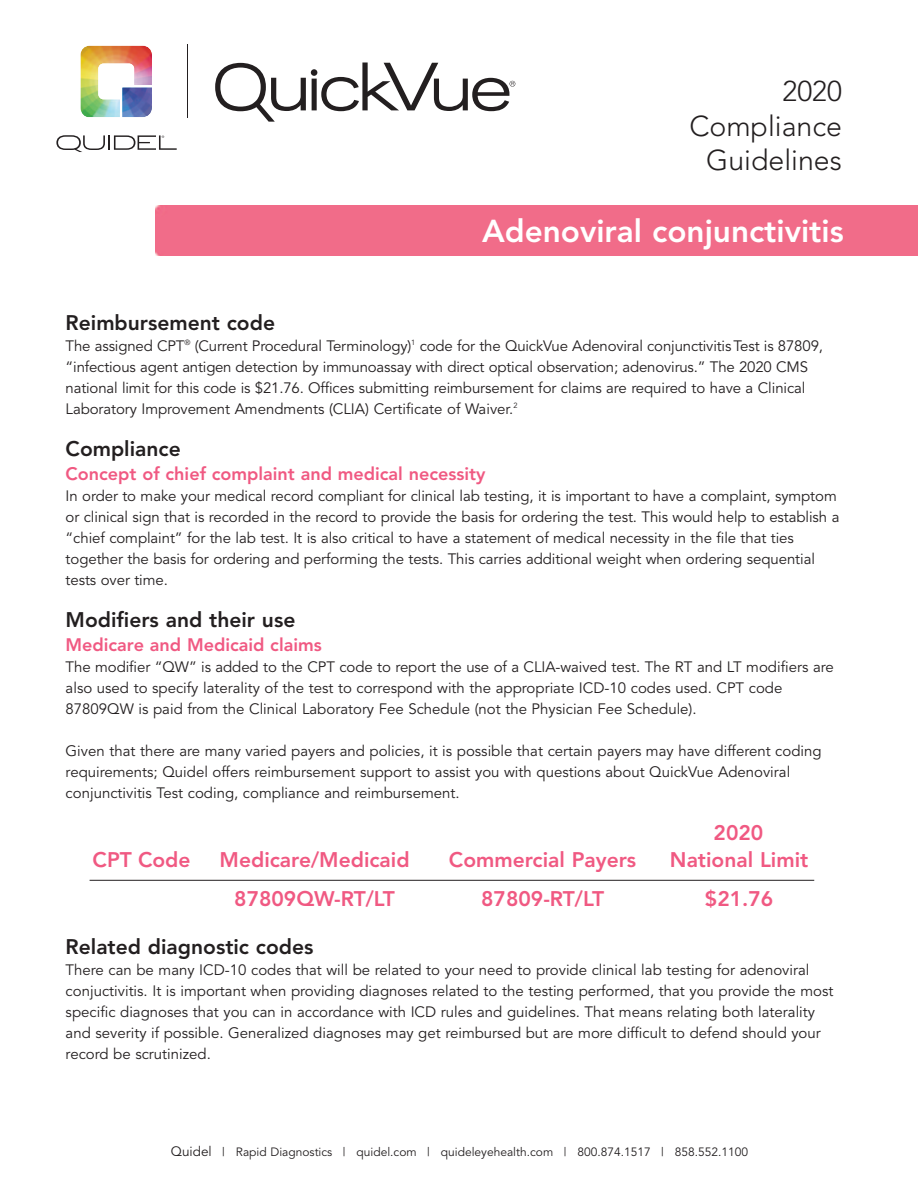
<style>
.page{position:relative;width:918px;height:1188px;background:#fff}
.page>*{position:absolute;margin:0;border:0;box-sizing:border-box;transform-origin:0 0}
.t1{font:800 31.5px "Avenir";color:#fff}
.t2{font:300 28.5px "Avenir";color:#231f20}
.t3{font:800 21px "Avenir";color:#f05982}
.t4{font:800 21px "Avenir";color:#231f20}
.t5{font:800 18px "Avenir";color:#f05982}
.t6{font:15px/21px "Avenir";color:#231f20}
.t7{font:12px "Avenir";color:#231f20}
.s1{font-size:13.5px}
</style>
<div class="page">
<div style="left:155px;top:206px;width:763px;height:49px;background:#f16c89"></div>
<svg style="left:215px;top:63px;width:300px;height:59px"></svg>
<hr style="left:187px;top:45px;width:1px;height:73px;background:#231f20">
<svg style="left:56px;top:135px;width:121px;height:17px"></svg>
<img style="left:80px;top:46px;width:72px;height:71px">
<hr style="left:90px;top:880px;width:724px;height:1px;background:#231f20">
<p class="t2" style="left:783px;top:80px;width:61px">2020</p>
<p class="t2" style="left:689px;top:114px;width:154px">Compliance</p>
<p class="t2" style="left:706px;top:149px;width:137px">Guidelines</p>
<p class="t1" style="left:482px;top:218px;width:363px">Adenoviral conjunctivitis</p>
<p class="t4" style="left:66px;top:314px;width:211px">Reimbursement code</p>
<p class="t6" style="left:66px;top:337px;width:759px">The assigned CPT<sup>®</sup> (Current Procedural Terminology)<sup>1</sup> code for the QuickVue Adenoviral conjunctivitisTest is 87809, “infectious agent antigen detection by immunoassay with direct optical observation; adenovirus.” The 2020 CMS national limit for this code is $21.76. Offices submitting reimbursement for claims are required to have a Clinical Laboratory Improvement Amendments (CLIA) Certificate of Waiver.<sup>2</sup></p>
<p class="t4" style="left:66px;top:440px;width:117px">Compliance</p>
<p class="t5" style="left:66px;top:466px;width:421px">Concept of chief complaint and medical necessity</p>
<p class="t6" style="left:66px;top:487px;width:775px">In order to make your medical record compliant for clinical lab testing, it is important to have a complaint, symptom or clinical sign that is recorded in the record to provide the basis for ordering the test. This would help to establish a “chief complaint” for the lab test. It is also critical to have a statement of medical necessity in the file that ties together the basis for ordering and performing the tests. This carries additional weight when ordering sequential tests over time.</p>
<p class="t4" style="left:66px;top:611px;width:231px">Modifiers and their use</p>
<p class="t5" style="left:66px;top:637px;width:258px">Medicare and Medicaid claims</p>
<p class="t6" style="left:66px;top:658px;width:770px">The modifier “QW” is added to the CPT code to report the use of a CLIA-waived test. The RT and LT modifiers are also used to specify laterality of the test to correspond with the appropriate ICD-10 codes used. CPT code<br>87809QW is paid from the Clinical Laboratory Fee Schedule (not the Physician Fee Schedule).</p>
<p class="t6" style="left:66px;top:742px;width:758px">Given that there are many varied payers and policies, it is possible that certain payers may have different coding requirements; Quidel offers reimbursement support to assist you with questions about QuickVue Adenoviral</p>
<p class="t6" style="left:66px;top:784px;width:396px">conjunctivitis Test coding, compliance and reimbursement.</p>
<p class="t3" style="left:714px;top:824px;width:51px">2020</p>
<p class="t3" style="left:93px;top:851px;width:99px">CPT Code</p>
<p class="t3" style="left:220px;top:851px;width:191px">Medicare/Medicaid</p>
<p class="t3" style="left:449px;top:851px;width:189px">Commercial Payers</p>
<p class="t3" style="left:670px;top:851px;width:140px">National Limit</p>
<p class="t3" style="left:234px;top:890px;width:162px">87809QW-RT/LT</p>
<p class="t3" style="left:481px;top:890px;width:124px">87809-RT/LT</p>
<p class="t3" style="left:705px;top:890px;width:70px">$21.76</p>
<p class="t4" style="left:66px;top:938px;width:249px">Related diagnostic codes</p>
<p class="t6" style="left:66px;top:961px;width:769px">There can be many ICD-10 codes that will be related to your need to provide clinical lab testing for adenoviral conjuctivitis. It is important when providing diagnoses related to the testing performed, that you provide the most specific diagnoses that you can in accordance with ICD rules and guidelines. That means relating both laterality and severity if possible. Generalized diagnoses may get reimbursed but are more difficult to defend should your record be scrutinized.</p>
<p class="t7" style="left:171px;top:1147px;width:579px"><span class="s1">Quidel</span> | Rapid Diagnostics | quidel.com | quideleyehealth.com | 800.874.1517 | 858.552.1100</p>
</div>
